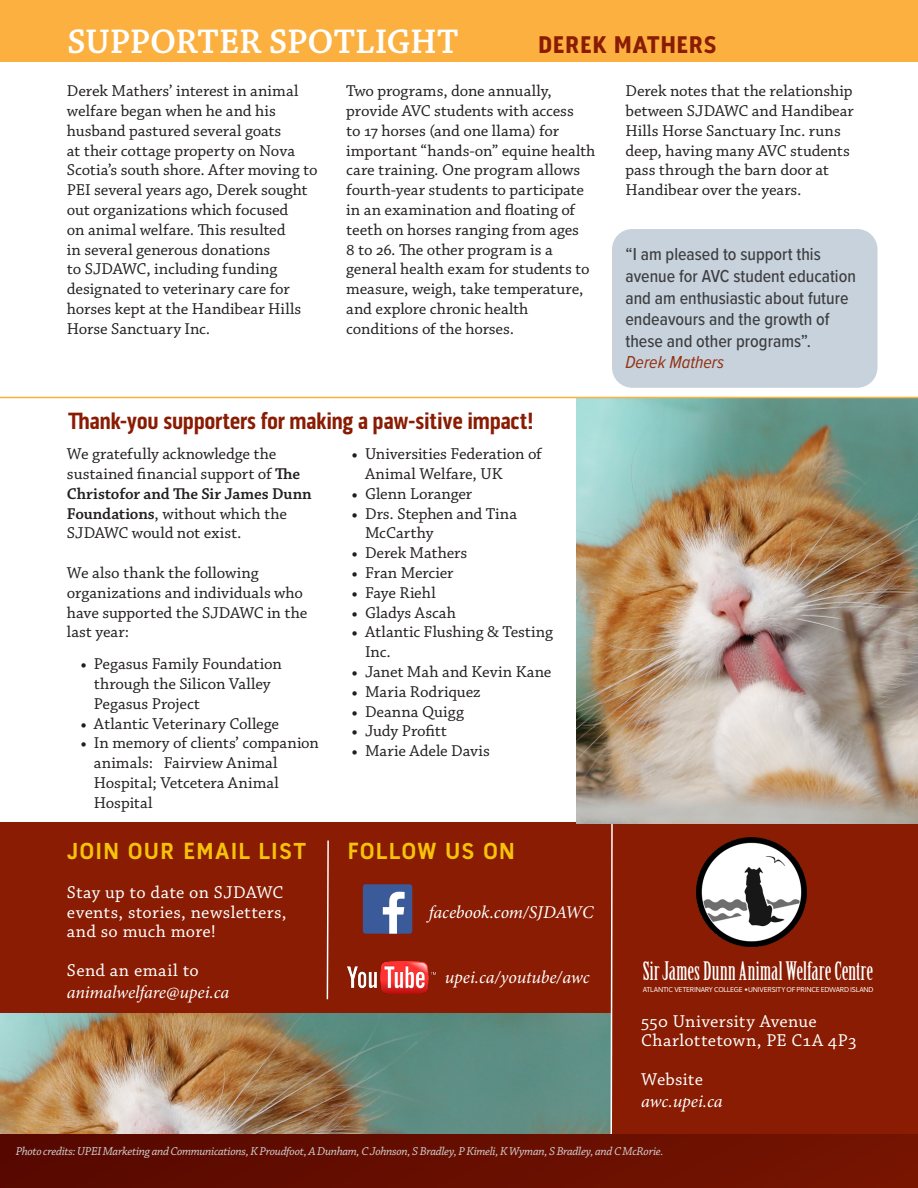
<style>
.page{position:relative;width:918px;height:1188px;background:#fff}
.page>*{position:absolute;margin:0;border:0;box-sizing:border-box;transform-origin:0 0}
.t1{font:600 36px "Chaparral Pro";letter-spacing:-.005em;color:#fff}
.t2{font:600 30px "Pill Gothic 300 mg";letter-spacing:.005em;color:#f5c20a}
.t3{font:700 30px "Pill Gothic 300 mg";letter-spacing:-.005em;color:#891c02}
.t4{font:24.9px "Birch Std";letter-spacing:.005em;color:#fff}
.t5{font:700 24px "Pill Gothic 300 mg";color:#891c02}
.t6{font:500 18px/21.6px "Proxima Nova Cond";color:#3e3e3f}
.t7{font:18px/19.5px "Chaparral Pro Capt";letter-spacing:.015em;color:#fff}
.t8{font:italic 18px "Minion Pro";letter-spacing:-.01em;color:#fff}
.t9{font:italic 18px "Proxima Nova Cond";color:#933111}
.t10{font:16.5px/19.8px "Chaparral Pro Capt";letter-spacing:-.005em;color:#231f20}
.t11{font:12px "Chaparral Pro It Capt";letter-spacing:-.03em;color:#d1d2d4}
.t12{font:9px "Cambay Devanagari";letter-spacing:-.025em;color:#fff}
.s1{font-family:"Minion Pro"}
.s2{font-family:"Chaparral Pro";font-weight:600}
</style>
<div class="page">
<div style="left:612px;top:229px;width:266px;height:159px;background:#c7d2dd;border-radius:20px"></div>
<div style="left:0;top:0;width:918px;height:62px;background:#fbb03f"></div>
<div style="left:0;top:823px;width:918px;height:365px;background:#891c02"></div>
<div style="left:0;top:1134px;width:918px;height:54px;background:linear-gradient(to right,#560800,#761401)"></div>
<img style="left:0;top:1013px;width:610px;height:121px">
<div style="left:363px;top:884px;width:49px;height:50px;background:#3b5a9a;border-radius:3px"></div>
<svg style="left:383px;top:892px;width:22px;height:42px"></svg>
<img style="left:347px;top:961px;width:89px;height:33px">
<svg style="left:610px;top:824px;width:4px;height:312px"></svg>
<svg style="left:326px;top:840px;width:3px;height:160px"></svg>
<img style="left:697px;top:837px;width:109px;height:110px">
<img style="left:577px;top:398px;width:341px;height:426px">
<hr style="left:0;top:397px;width:918px;height:1px;background:#fbb03f">
<p class="t1" style="left:68px;top:21px;width:392px">SUPPORTER SPOTLIGHT</p>
<p class="t3" style="left:538px;top:25px;width:180px">Derek Mathers</p>
<p class="t10" style="left:67px;top:82px;width:252px">Derek Mathers’ interest in animal welfare began when he and his husband pastured several goats<br>at their cottage property on Nova<br>Scotia’s south shore. After moving to<br>PEI several years ago, Derek sought out organizations which focused<br>on animal welfare. This resulted<br>in several generous donations<br>to SJDAWC, including funding designated to veterinary care for horses kept at the Handibear Hills<br>Horse Sanctuary Inc.</p>
<p class="t10" style="left:346px;top:82px;width:251px">Two programs, done annually, provide AVC students with access<br>to 17 horses (and one llama) for important “hands-on” equine health care training. One program allows fourth-year students to participate in an examination and floating of teeth on horses ranging from ages<br>8 to 26. The other program is a general health exam for students to measure, weigh, take temperature, and explore chronic health conditions of the horses.</p>
<p class="t10" style="left:626px;top:82px;width:230px">Derek notes that the relationship between SJDAWC and Handibear<br>Hills Horse Sanctuary Inc. runs deep, having many AVC students pass through the barn door at<br>Handibear over the years.</p>
<p class="t6" style="left:626px;top:243px;width:232px">“I am pleased to support this avenue for AVC student education and am enthusiastic about future endeavours and the growth of these and other programs”.</p>
<p class="t9" style="left:626px;top:349px;width:100px">Derek Mathers</p>
<p class="t5" style="left:68px;top:407px;width:467px">Thank-you supporters for making a paw-sitive impact!</p>
<p class="t10" style="left:365px;top:445px;width:178px;text-indent:-14px"><span class="s1">•</span> Universities Federation of<br>Animal Welfare, UK</p>
<p class="t10" style="left:352px;top:484px;width:122px"><span class="s1">•</span> Glenn Loranger</p>
<p class="t10" style="left:365px;top:504px;width:154px;text-indent:-14px"><span class="s1">•</span> Drs. Stephen and Tina<br>McCarthy</p>
<p class="t10" style="left:352px;top:544px;width:117px"><span class="s1">•</span> Derek Mathers</p>
<p class="t10" style="left:352px;top:563px;width:104px"><span class="s1">•</span> Fran Mercier</p>
<p class="t10" style="left:352px;top:583px;width:86px"><span class="s1">•</span> Faye Riehl</p>
<p class="t10" style="left:352px;top:603px;width:106px"><span class="s1">•</span> Gladys Ascah</p>
<p class="t10" style="left:365px;top:623px;width:189px;text-indent:-14px"><span class="s1">•</span> Atlantic Flushing &amp; Testing<br>Inc.</p>
<p class="t10" style="left:352px;top:662px;width:202px"><span class="s1">•</span> Janet Mah and Kevin Kane</p>
<p class="t10" style="left:352px;top:682px;width:131px"><span class="s1">•</span> Maria Rodriquez</p>
<p class="t10" style="left:352px;top:702px;width:114px"><span class="s1">•</span> Deanna Quigg</p>
<p class="t10" style="left:352px;top:722px;width:97px"><span class="s1">•</span> Judy Profitt</p>
<p class="t10" style="left:352px;top:742px;width:140px"><span class="s1">•</span> Marie Adele Davis</p>
<p class="t10" style="left:67px;top:445px;width:246px">We gratefully acknowledge the sustained financial support of <span class="s2">The<br>Christofor and The Sir James Dunn<br>Foundations</span>, without which the<br>SJDAWC would not exist.</p>
<p class="t10" style="left:67px;top:563px;width:242px">We also thank the following organizations and individuals who have supported the SJDAWC in the last year:</p>
<p class="t10" style="left:94px;top:655px;width:189px;text-indent:-14px"><span class="s1">•</span> Pegasus Family Foundation through the Silicon Valley<br>Pegasus Project</p>
<p class="t10" style="left:80px;top:714px;width:200px"><span class="s1">•</span> Atlantic Veterinary College</p>
<p class="t10" style="left:94px;top:734px;width:227px;text-indent:-14px"><span class="s1">•</span> In memory of clients’ companion animals: Fairview Animal<br>Hospital; Vetcetera Animal<br>Hospital</p>
<p class="t2" style="left:67px;top:837px;width:241px">JOIN OUR EMAIL LIST</p>
<p class="t7" style="left:67px;top:883px;width:221px">Stay up to date on SJDAWC events, stories, newsletters, and so much more!</p>
<p class="t7" style="left:67px;top:961px;width:133px">Send an email to</p>
<p class="t8" style="left:67px;top:980px;width:164px">animalwelfare@upei.ca</p>
<p class="t2" style="left:347px;top:837px;width:29px">Follow</p>
<p class="t2" style="left:445px;top:837px;width:54px">us on</p>
<p class="t8" style="left:429px;top:900px;width:166px">facebook.com/SJDAWC</p>
<p class="t8" style="left:445px;top:965px;width:146px">upei.ca/youtube/awc</p>
<p class="t4" style="left:643px;top:957px;width:232px">Sir James Dunn Animal Welfare Centre</p>
<p class="t12" style="left:643px;top:985px;width:232px">ATLANTIC VETERINARY COLLEGE •UNIVERSITY OF PRINCE EDWARD ISLAND</p>
<p class="t7" style="left:641px;top:1012px;width:177px">550 University Avenue</p>
<p class="t7" style="left:641px;top:1031px;width:217px">Charlottetown, PE C1A 4P3</p>
<p class="t7" style="left:641px;top:1070px;width:63px">Website</p>
<p class="t8" style="left:641px;top:1089px;width:83px">awc.upei.ca</p>
<p class="t11" style="left:16px;top:1144px;width:650px">Photo credits: UPEI Marketing and Communications, K Proudfoot, A Dunham, C Johnson, S Bradley, P Kimeli, K Wyman, S Bradley, and C McRorie.</p>
</div>
